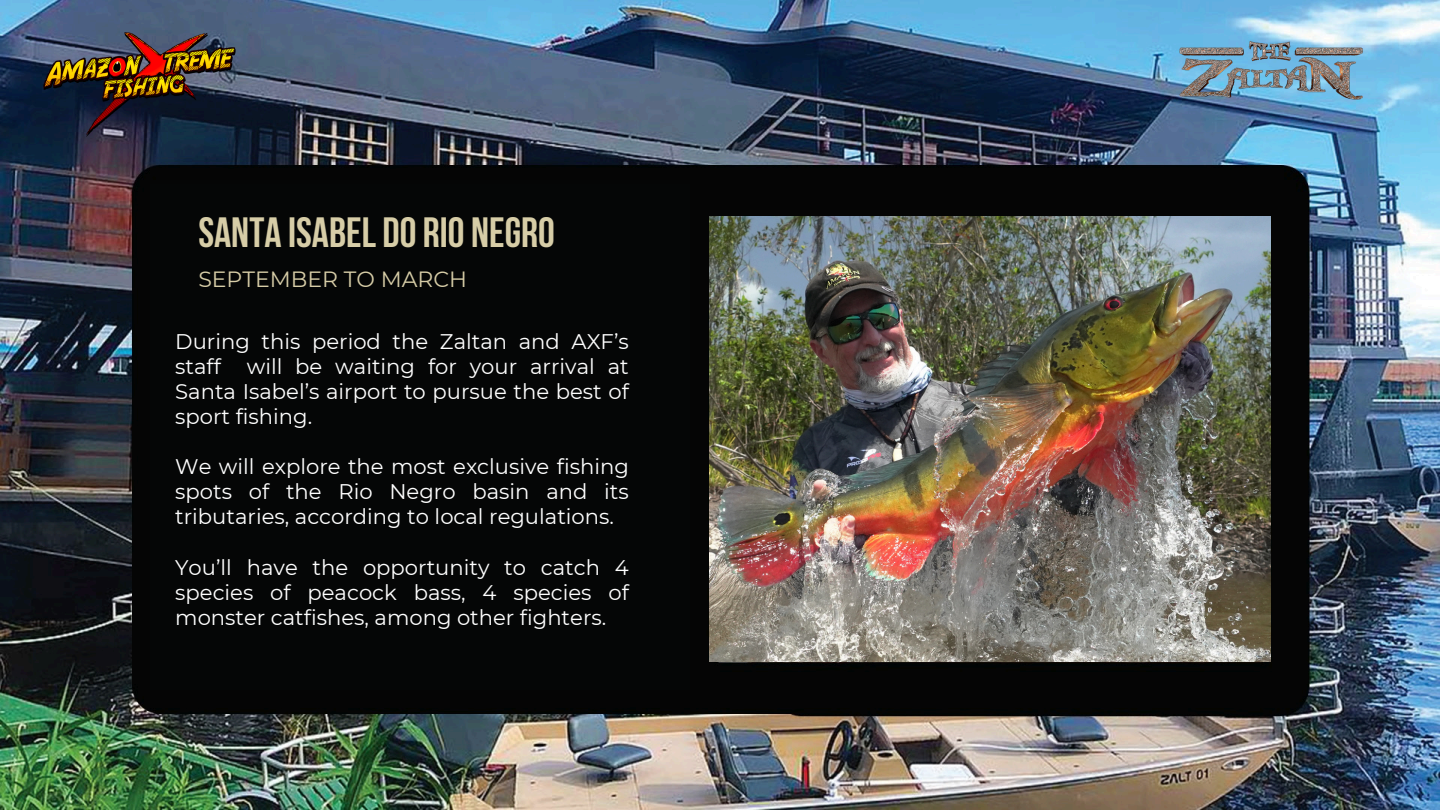
<style>
.page{position:relative;width:1440px;height:810px;background:#fff}
.page>*{position:absolute;margin:0;border:0;box-sizing:border-box;transform-origin:0 0}
.t1{font:700 42.2px "Bebas Neue";color:#d7cda7}
.t2{font:22px "Montserrat";color:#d7cda7}
.t3{font:21.1px/25.1px "Montserrat";color:#fff;text-align:justify}
</style>
<div class="page">
<img style="left:0;top:0;width:1440px;height:810px">
<div style="left:150px;top:184px;width:539px;height:506px;background:#050606"></div>
<img style="left:38px;top:28px;width:202px;height:114px">
<img style="left:710px;top:217px;width:561px;height:445px">
<img style="left:1144px;top:28px;width:253px;height:84px">
<p class="t1" style="left:198px;top:215px;width:358px">SANTA ISABEL DO RIO NEGRO</p>
<p class="t2" style="left:198px;top:266px;width:270px">SEPTEMBER TO MARCH</p>
<p class="t3" style="left:175px;top:329px;width:455px">During this period the Zaltan and AXF’s staff will be waiting for your arrival at Santa Isabel’s airport to pursue the best of sport fishing.</p>
<h1 class="t3" style="left:175px;top:454px;width:455px">We will explore the most exclusive fishing spots of the Rio Negro basin and its tributaries, according to local regulations.</h1>
<p class="t3" style="left:175px;top:554px;width:455px">You’ll have the opportunity to catch 4 species of peacock bass, 4 species of monster catfishes, among other fighters.</p>
</div>
